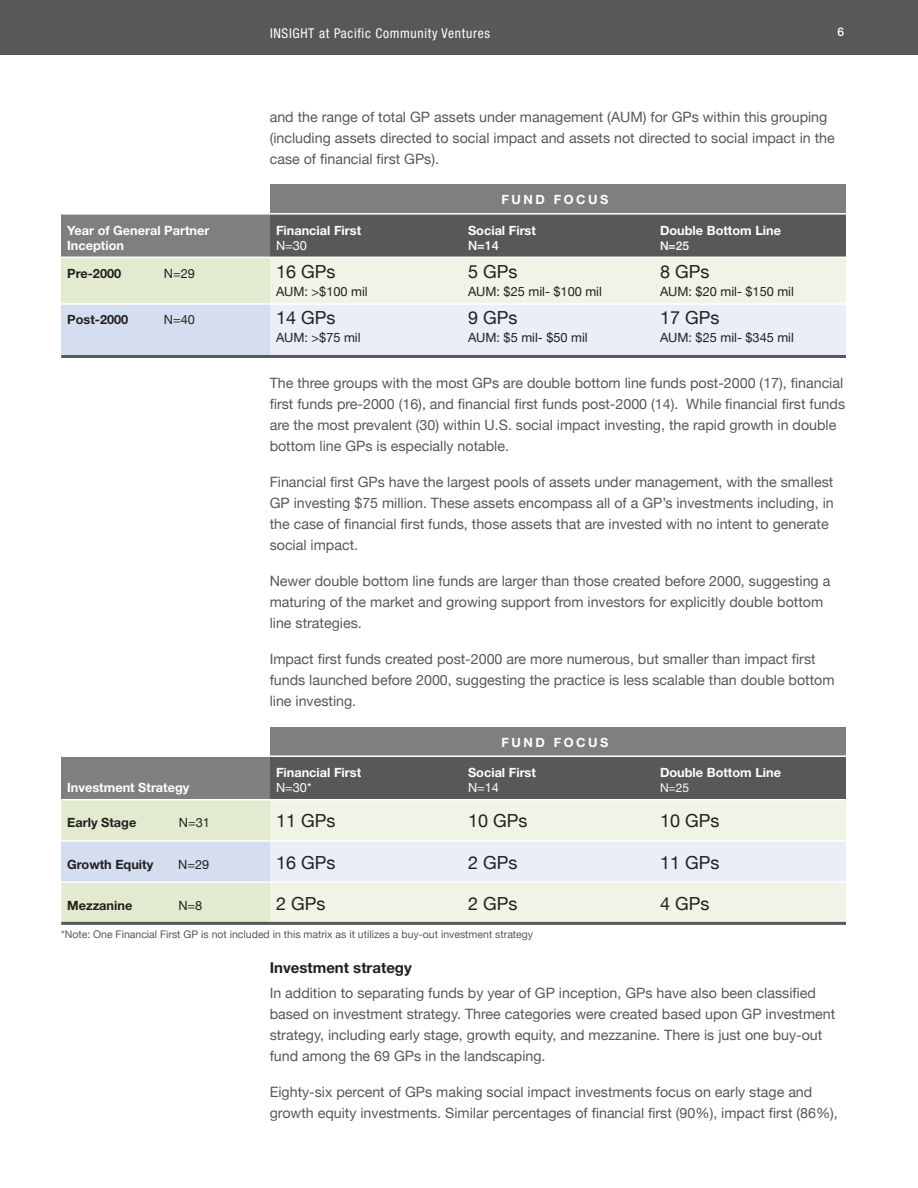
<style>
.page{position:relative;width:918px;height:1188px;background:#fff}
.page>*{position:absolute;margin:0;border:0;box-sizing:border-box;transform-origin:0 0}
.table_text{font:18px "Helvetica Neue";color:#231f20}
.Subheads{font:700 15px "Helvetica Neue";color:#231f20}
.t1{font:14.25px/21px "Helvetica Neue";color:#57585a}
.t2{font:condensed 13.5px "Helvetica Neue";letter-spacing:.05em;color:#fff}
.table_header{font:700 12.75px/15px "Helvetica Neue";color:#fff}
.table_text-2{font:12.75px "Helvetica Neue";color:#231f20}
.table_left_bold{font:700 12.75px "Helvetica Neue";color:#231f20}
.table_left_bold-2{font:12.75px "Helvetica Neue";color:#231f20}
.table_header-2{font:700 12.75px "Helvetica Neue";letter-spacing:.2em;color:#fff}
.table_header-3{font:500 12px "Helvetica Neue";color:#fff}
.table_header-4{font:12px "Helvetica Neue";color:#fff}
.Subheads-2{font:10.5px "Helvetica Neue";color:#57585a}
.s1{font-weight:400}
.s2{font-weight:500}
</style>
<div class="page">
<div style="left:0;top:0;width:918px;height:55px;background:#57585a"></div>
<div style="left:270px;top:185px;width:576px;height:29px;background:#7f7f81"></div>
<div style="left:61px;top:214px;width:209px;height:43px;background:#7f7f81"></div>
<div style="left:61px;top:257px;width:209px;height:47px;background:#e2ead0"></div>
<div style="left:61px;top:304px;width:209px;height:52px;background:#d5def0"></div>
<svg style="left:270px;top:215px;width:576px;height:140px;background:#bfc2c1"></svg>
<hr style="left:61px;top:303px;width:209px;height:2px;background:#fff">
<hr style="left:270px;top:303px;width:192px;height:2px;background:#fff">
<hr style="left:462px;top:303px;width:192px;height:2px;background:#fff">
<hr style="left:654px;top:303px;width:192px;height:2px;background:#fff">
<hr style="left:61px;top:355px;width:209px;height:3px;background:#57585a">
<hr style="left:270px;top:355px;width:192px;height:3px;background:#57585a">
<hr style="left:462px;top:355px;width:192px;height:3px;background:#57585a">
<hr style="left:654px;top:355px;width:192px;height:3px;background:#57585a">
<hr style="left:61px;top:213px;width:209px;height:2px;background:#fff">
<hr style="left:270px;top:213px;width:192px;height:2px;background:#fff">
<hr style="left:462px;top:213px;width:192px;height:2px;background:#fff">
<hr style="left:654px;top:213px;width:192px;height:2px;background:#fff">
<hr style="left:61px;top:257px;width:209px;height:1px;background:#fff">
<hr style="left:270px;top:257px;width:192px;height:1px;background:#fff">
<hr style="left:462px;top:257px;width:192px;height:1px;background:#fff">
<hr style="left:654px;top:257px;width:192px;height:1px;background:#fff">
<div style="left:270px;top:727px;width:576px;height:29px;background:#7f7f81"></div>
<svg style="left:61px;top:757px;width:785px;height:165px;background:#c5c9c4"></svg>
<hr style="left:61px;top:840px;width:209px;height:2px;background:#fff">
<hr style="left:270px;top:840px;width:192px;height:2px;background:#fff">
<hr style="left:462px;top:840px;width:192px;height:2px;background:#fff">
<hr style="left:654px;top:840px;width:192px;height:2px;background:#fff">
<hr style="left:61px;top:881px;width:209px;height:2px;background:#fff">
<hr style="left:270px;top:881px;width:192px;height:2px;background:#fff">
<hr style="left:462px;top:881px;width:192px;height:2px;background:#fff">
<hr style="left:654px;top:881px;width:192px;height:2px;background:#fff">
<hr style="left:61px;top:922px;width:209px;height:3px;background:#57585a">
<hr style="left:270px;top:922px;width:192px;height:3px;background:#57585a">
<hr style="left:462px;top:922px;width:192px;height:3px;background:#57585a">
<hr style="left:654px;top:922px;width:192px;height:3px;background:#57585a">
<hr style="left:270px;top:755px;width:192px;height:2px;background:#fff">
<hr style="left:462px;top:755px;width:192px;height:2px;background:#fff">
<hr style="left:654px;top:755px;width:192px;height:2px;background:#fff">
<hr style="left:61px;top:799px;width:209px;height:1px;background:#fff">
<hr style="left:270px;top:799px;width:192px;height:1px;background:#fff">
<hr style="left:462px;top:799px;width:192px;height:1px;background:#fff">
<hr style="left:654px;top:799px;width:192px;height:1px;background:#fff">
<p class="t2" style="left:270px;top:25px;width:221px">INSIGHT at Pacific Community Ventures</p>
<p class="table_header-3" style="left:838px;top:25px;width:8px">6</p>
<p class="t1" style="left:270px;top:106px;width:567px">and the range of total GP assets under management (AUM) for GPs within this grouping (including assets directed to social impact and assets not directed to social impact in the case of financial first GPs).</p>
<p class="table_header-2" style="left:501px;top:192px;width:109px">FUND FOCUS</p>
<p class="table_header" style="left:67px;top:222px;width:144px">Year of General Partner<br>Inception</p>
<p class="table_header" style="left:276px;top:222px;width:87px">Financial First<br><span class="s1">N=30</span></p>
<p class="table_header" style="left:468px;top:222px;width:69px">Social First<br><span class="s2">N=14</span></p>
<p class="table_header" style="left:660px;top:222px;width:123px">Double Bottom Line</p>
<p class="table_header-3" style="left:660px;top:238px;width:31px">N=25</p>
<p class="table_left_bold" style="left:67px;top:265px;width:56px">Pre-2000</p>
<p class="table_left_bold-2" style="left:164px;top:265px;width:33px">N=29</p>
<p class="table_text" style="left:276px;top:260px;width:61px">16 GPs</p>
<p class="table_text-2" style="left:276px;top:283px;width:93px">AUM: &gt;$100 mil</p>
<p class="table_text" style="left:468px;top:260px;width:51px">5 GPs</p>
<p class="table_text-2" style="left:468px;top:283px;width:135px">AUM: $25 mil- $100 mil</p>
<p class="table_text" style="left:660px;top:260px;width:51px">8 GPs</p>
<p class="table_text-2" style="left:660px;top:283px;width:135px">AUM: $20 mil- $150 mil</p>
<p class="table_left_bold" style="left:67px;top:312px;width:63px">Post-2000</p>
<p class="table_left_bold-2" style="left:164px;top:312px;width:33px">N=40</p>
<p class="table_text" style="left:276px;top:307px;width:61px">14 GPs</p>
<p class="table_text-2" style="left:276px;top:330px;width:86px">AUM: &gt;$75 mil</p>
<p class="table_text" style="left:660px;top:307px;width:61px">17 GPs</p>
<p class="table_text-2" style="left:660px;top:330px;width:135px">AUM: $25 mil- $345 mil</p>
<p class="t1" style="left:270px;top:372px;width:577px">The three groups with the most GPs are double bottom line funds post-2000 (17), financial first funds pre-2000 (16), and financial first funds post-2000 (14). While financial first funds are the most prevalent (30) within U.S. social impact investing, the rapid growth in double bottom line GPs is especially notable.</p>
<p class="t1" style="left:270px;top:471px;width:566px">Financial first GPs have the largest pools of assets under management, with the smallest GP investing $75 million. These assets encompass all of a GP’s investments including, in the case of financial first funds, those assets that are invested with no intent to generate social impact.</p>
<p class="t1" style="left:270px;top:570px;width:562px">Newer double bottom line funds are larger than those created before 2000, suggesting a maturing of the market and growing support from investors for explicitly double bottom line strategies.</p>
<p class="t1" style="left:270px;top:648px;width:566px">Impact first funds created post-2000 are more numerous, but smaller than impact first funds launched before 2000, suggesting the practice is less scalable than double bottom line investing.</p>
<p class="table_header-2" style="left:501px;top:734px;width:109px">FUND FOCUS</p>
<p class="table_text" style="left:468px;top:307px;width:51px">9 GPs</p>
<p class="table_text-2" style="left:468px;top:330px;width:121px">AUM: $5 mil- $50 mil</p>
<p class="table_header" style="left:67px;top:780px;width:124px">Investment Strategy</p>
<p class="table_header" style="left:276px;top:765px;width:87px">Financial First<br><span class="s1">N=30*</span></p>
<p class="table_header" style="left:468px;top:765px;width:69px">Social First<br><span class="s1">N=14</span></p>
<p class="table_header" style="left:660px;top:765px;width:123px">Double Bottom Line</p>
<p class="table_header-4" style="left:660px;top:781px;width:31px">N=25</p>
<p class="table_left_bold" style="left:67px;top:815px;width:71px">Early Stage</p>
<p class="table_left_bold-2" style="left:179px;top:815px;width:33px">N=31</p>
<p class="table_text" style="left:276px;top:810px;width:61px">11 GPs</p>
<p class="table_text" style="left:468px;top:810px;width:61px">10 GPs</p>
<p class="table_text" style="left:660px;top:810px;width:61px">10 GPs</p>
<p class="table_left_bold" style="left:67px;top:856px;width:88px">Growth Equity</p>
<p class="table_left_bold-2" style="left:178px;top:857px;width:33px">N=29</p>
<p class="table_text" style="left:276px;top:852px;width:61px">16 GPs</p>
<p class="table_text" style="left:468px;top:852px;width:51px">2 GPs</p>
<p class="table_text" style="left:660px;top:852px;width:61px">11 GPs</p>
<p class="table_left_bold" style="left:67px;top:897px;width:67px">Mezzanine</p>
<p class="table_left_bold-2" style="left:178px;top:898px;width:25px">N=8</p>
<p class="table_text" style="left:276px;top:893px;width:51px">2 GPs</p>
<p class="table_text" style="left:468px;top:893px;width:51px">2 GPs</p>
<p class="table_text" style="left:660px;top:893px;width:51px">4 GPs</p>
<p class="Subheads-2" style="left:61px;top:928px;width:473px">*Note: One Financial First GP is not included in this matrix as it utilizes a buy-out investment strategy</p>
<p class="Subheads" style="left:270px;top:958px;width:144px">Investment strategy</p>
<p class="t1" style="left:270px;top:983px;width:567px">In addition to separating funds by year of GP inception, GPs have also been classified based on investment strategy. Three categories were created based upon GP investment strategy, including early stage, growth equity, and mezzanine. There is just one buy-out fund among the 69 GPs in the landscaping.</p>
<p class="t1" style="left:270px;top:1082px;width:570px">Eighty-six percent of GPs making social impact investments focus on early stage and growth equity investments. Similar percentages of financial first (90%), impact first (86%),</p>
</div>
